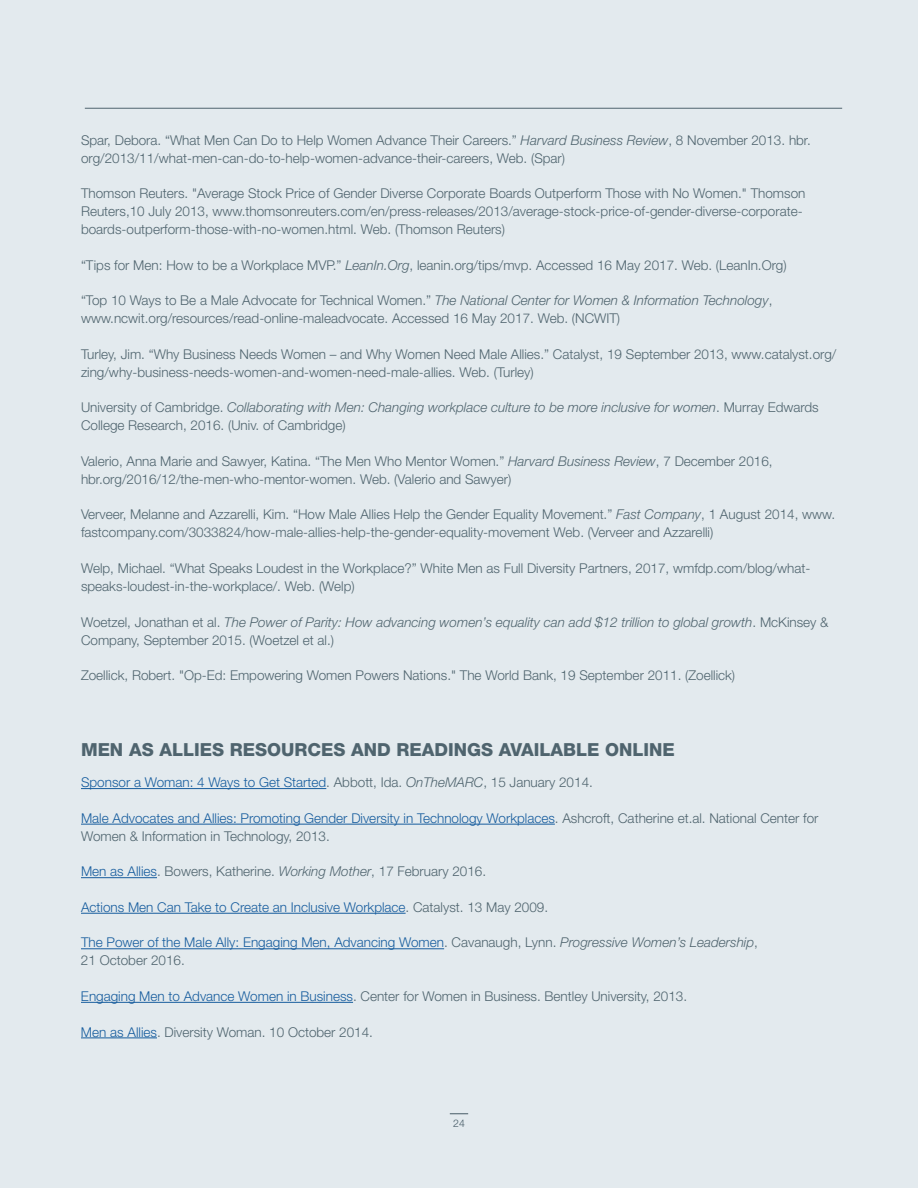
<style>
.page{position:relative;width:918px;height:1188px;background:#e3eaee}
.page>*{position:absolute;margin:0;border:0;box-sizing:border-box;transform-origin:0 0}
.body_head_A{font:800 18px "Helvetica Neue LT Std";color:#4f646e}
.papers_and_reference{font:300 13.5px/18px "Helvetica Neue LT Std";color:#4f646e}
.papers_and_reference-2{font:300 13.5px/18px "Helvetica Neue LT Std";color:#175d9e}
.papers_and_reference-3{font:italic 300 13.5px/18px "Helvetica Neue LT Std";color:#4f646e}
.t1{font:300 10.5px "Helvetica Neue LT Std";color:#4f646e}
.s1{font-style:italic}
.s2{font-style:normal}
.s3{color:#4f646e}
.s4{font-style:italic;color:#4f646e}
.s5{color:#175d9e}
</style>
<div class="page">
<hr style="left:85px;top:108px;width:757px;height:1px;background:#4f646e">
<hr style="left:81px;top:788px;width:245px;height:1px;background:#175d9e">
<hr style="left:81px;top:824px;width:474px;height:1px;background:#175d9e">
<hr style="left:81px;top:877px;width:76px;height:1px;background:#175d9e">
<hr style="left:81px;top:913px;width:325px;height:1px;background:#175d9e">
<hr style="left:81px;top:948px;width:363px;height:1px;background:#175d9e">
<hr style="left:81px;top:1002px;width:272px;height:1px;background:#175d9e">
<hr style="left:81px;top:1038px;width:76px;height:1px;background:#175d9e">
<p class="papers_and_reference" style="left:81px;top:131px;width:731px">Spar, Debora. “What Men Can Do to Help Women Advance Their Careers.” <span class="s1">Harvard Business Review</span>, 8 November 2013. hbr. org/2013/11/what-men-can-do-to-help-women-advance-their-careers, Web. (Spar)</p>
<p class="papers_and_reference" style="left:81px;top:184px;width:726px">Thomson Reuters. "Average Stock Price of Gender Diverse Corporate Boards Outperform Those with No Women." Thomson<br>Reuters,10 July 2013, www.thomsonreuters.com/en/press-releases/2013/average-stock-price-of-gender-diverse-corporate&shy;boards-outperform-those-with-no-women.html. Web. (Thomson Reuters)</p>
<p class="papers_and_reference" style="left:81px;top:256px;width:707px">“Tips for Men: How to be a Workplace MVP.” <span class="s1">LeanIn.Org</span>, leanin.org/tips/mvp. Accessed 16 May 2017. Web. (LeanIn.Org)</p>
<p class="papers_and_reference" style="left:81px;top:291px;width:693px">“Top 10 Ways to Be a Male Advocate for Technical Women.” <span class="s1">The National Center for Women &amp; Information Technology</span>, www.ncwit.org/resources/read-online-maleadvocate. Accessed 16 May 2017. Web. (NCWIT)</p>
<p class="papers_and_reference" style="left:81px;top:345px;width:757px">Turley, Jim. “Why Business Needs Women – and Why Women Need Male Allies.” Catalyst, 19 September 2013, www.catalyst.org/ zing/why-business-needs-women-and-women-need-male-allies. Web. (Turley)</p>
<p class="papers_and_reference" style="left:81px;top:398px;width:739px">University of Cambridge. <span class="s1">Collaborating with Men: Changing workplace culture to be more inclusive for women</span>. Murray Edwards<br>College Research, 2016. (Univ. of Cambridge)</p>
<p class="papers_and_reference" style="left:81px;top:452px;width:693px">Valerio, Anna Marie and Sawyer, Katina. “The Men Who Mentor Women.” <span class="s1">Harvard Business Review</span>, 7 December 2016, hbr.org/2016/12/the-men-who-mentor-women. Web. (Valerio and Sawyer)</p>
<p class="papers_and_reference" style="left:81px;top:505px;width:756px">Verveer, Melanne and Azzarelli, Kim. “How Male Allies Help the Gender Equality Movement.” <span class="s1">Fast Company</span>, 1 August 2014, www. fastcompany.com/3033824/how-male-allies-help-the-gender-equality-movement Web. (Verveer and Azzarelli)</p>
<p class="papers_and_reference" style="left:81px;top:559px;width:731px">Welp, Michael. “What Speaks Loudest in the Workplace?” White Men as Full Diversity Partners, 2017, wmfdp.com/blog/what&shy;speaks-loudest-in-the-workplace/. Web. (Welp)</p>
<p class="papers_and_reference-3" style="left:81px;top:613px;width:749px"><span class="s2">Woetzel, Jonathan et al.</span> The Power of Parity: How advancing women’s equality can add $12 trillion to global growth<span class="s2">. McKinsey &amp;<br>Company, September 2015. (Woetzel et al.)</span></p>
<p class="papers_and_reference" style="left:81px;top:666px;width:656px">Zoellick, Robert. "Op-Ed: Empowering Women Powers Nations." The World Bank, 19 September 2011. (Zoellick)</p>
<p class="body_head_A" style="left:81px;top:739px;width:595px">MEN AS ALLIES RESOURCES AND READINGS AVAILABLE ONLINE</p>
<p class="papers_and_reference-2" style="left:81px;top:773px;width:513px">Sponsor a Woman: 4 Ways to Get Started<span class="s3">. Abbott, Ida.</span> <span class="s4">OnTheMARC</span><span class="s3">, 15 January 2014.</span></p>
<p class="papers_and_reference" style="left:81px;top:809px;width:739px"><span class="s5">Male Advocates and Allies: Promoting Gender Diversity in Technology Workplaces</span>. Ashcroft, Catherine et.al. National Center for<br>Women &amp; Information in Technology, 2013.</p>
<p class="papers_and_reference" style="left:81px;top:862px;width:407px"><span class="s5">Men as Allies</span>. Bowers, Katherine. <span class="s1">Working Mother</span>, 17 February 2016.</p>
<p class="papers_and_reference-2" style="left:81px;top:898px;width:469px">Actions Men Can Take to Create an Inclusive Workplace<span class="s3">. Catalyst. 13 May 2009.</span></p>
<p class="papers_and_reference-2" style="left:81px;top:933px;width:678px">The Power of the Male Ally: Engaging Men, Advancing Women<span class="s3">. Cavanaugh, Lynn.</span> <span class="s4">Progressive Women’s Leadership</span><span class="s3">,<br>21 October 2016.</span></p>
<p class="papers_and_reference" style="left:81px;top:987px;width:608px"><span class="s5">Engaging Men to Advance Women in Business</span>. Center for Women in Business. Bentley University, 2013.</p>
<p class="papers_and_reference" style="left:81px;top:1022px;width:294px"><span class="s5">Men as Allies</span>. Diversity Woman. 10 October 2014.</p>
<p class="t1" style="left:453px;top:1117px;width:13px">24</p>
</div>
